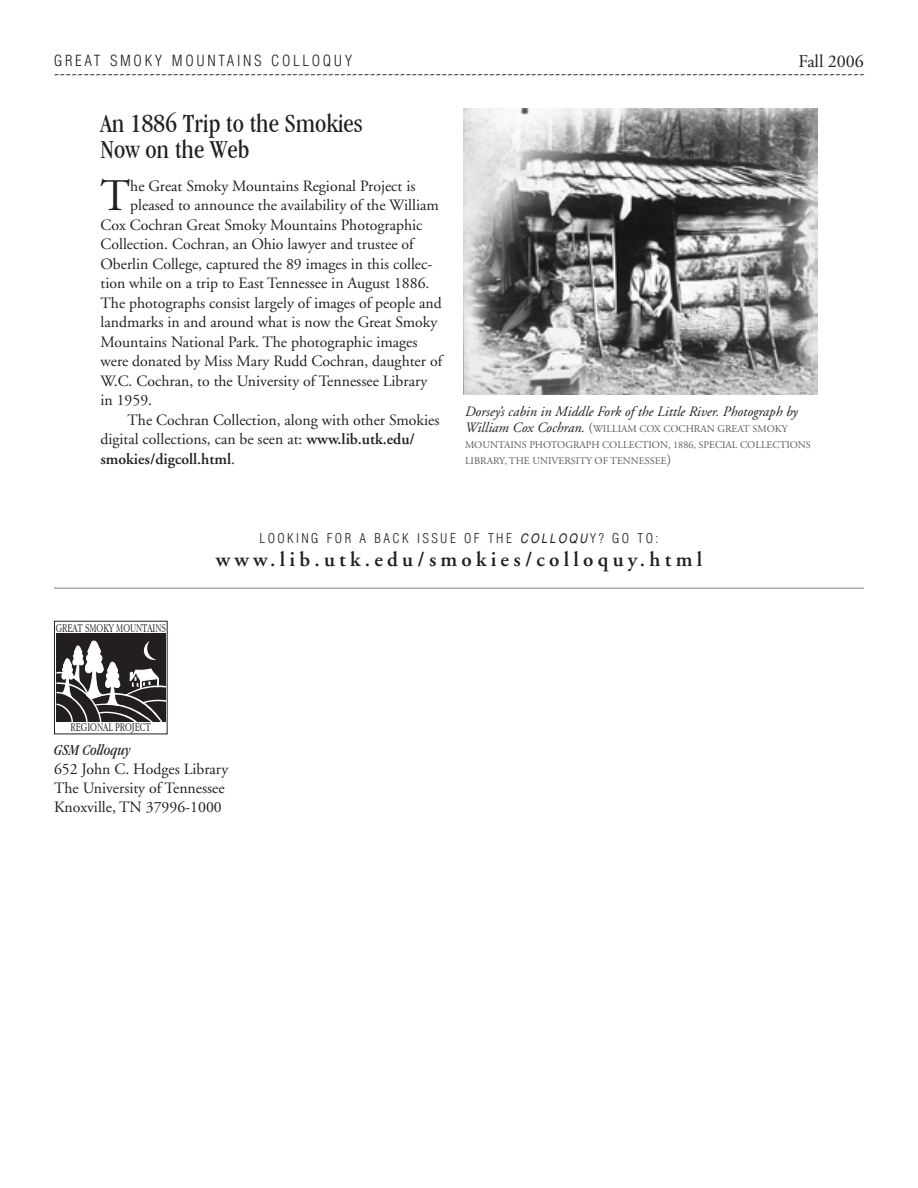
<style>
.page{position:relative;width:918px;height:1188px;background:#fff}
.page>*{position:absolute;margin:0;border:0;box-sizing:border-box;transform-origin:0 0}
.first_paragraph{font:45.15px "Adobe Garamond";color:#231f20}
.t1{font:condensed 27px/25.5px "Garamond IT Cby BT";color:#231f20}
.t2{font:600 21px "Adobe Garamond";letter-spacing:.205em;color:#231f20}
.t3{font:18px "Adobe Garamond";color:#231f20}
.first_paragraph-2{font:15.75px "Adobe Garamond";color:#231f20}
.text{font:15.75px/19.5px "Adobe Garamond";color:#231f20}
.t4{font:italic condensed 15.75px "Garamond IT Cby BT";color:#231f20}
.t5{font:300 condensed 15px "Helvetica";letter-spacing:.18em;color:#231f20}
.t6{font:italic 14.25px/15.8px "Adobe Garamond";color:#231f20}
.t7{font:300 condensed 13.2px "Helvetica";letter-spacing:.18em;color:#231f20}
.t8{font:300 condensed 12.3px "Garamond";color:#231f20;scale:.91 1}
.t9{font:300 condensed 12.3px "Garamond";color:#231f20;scale:.92 1}
.t10{font:10.2px "Adobe Garamond";color:#57585a}
.s1{font-weight:600}
.s2{font-style:normal;color:#57585a}
.s3{font-style:normal;font-size:10.2px;color:#57585a}
.s4{font-size:14.25px}
.s5{font-weight:400;font-style:italic}
</style>
<div class="page">
<div style="left:56px;top:633px;width:110px;height:89px;background:#231f20"></div>
<svg style="left:56px;top:641px;width:109px;height:81px"></svg>
<div style="left:54px;top:621px;width:113px;height:113px;border:1px solid #231f20"></div>
<hr style="left:54px;top:587px;width:810px;height:2px;background:#a8a9ad">
<img style="left:464px;top:108px;width:353px;height:287px">
<p class="t5" style="left:54px;top:51px;width:300px">GREAT SMOKY MOUNTAINS COLLOQUY</p>
<p class="t3" style="left:799px;top:52px;width:67px">Fall 2006</p>
<p class="text" style="left:54px;top:64px;width:812px">----------------------------------------------------------------------------------------------------------------------------------------</p>
<p class="t1" style="left:100px;top:110px;width:264px">An 1886 Trip to the Smokies<br>Now on the Web</p>
<p class="first_paragraph" style="left:100px;top:172px;width:31px">T</p>
<p class="first_paragraph-2" style="left:130px;top:177px;width:287px">he Great Smoky Mountains Regional Project is</p>
<p class="first_paragraph-2" style="left:130px;top:197px;width:310px">pleased to announce the availability of the William</p>
<p class="first_paragraph-2" style="left:100px;top:216px;width:324px">Cox Cochran Great Smoky Mountains Photographic</p>
<p class="first_paragraph-2" style="left:100px;top:236px;width:315px">Collection. Cochran, an Ohio lawyer and trustee of</p>
<p class="first_paragraph-2" style="left:100px;top:255px;width:333px">Oberlin College, captured the 89 images in this collec-</p>
<p class="first_paragraph-2" style="left:100px;top:275px;width:331px">tion while on a trip to East Tennessee in August 1886.</p>
<p class="first_paragraph-2" style="left:100px;top:294px;width:343px">The photographs consist largely of images of people and</p>
<p class="first_paragraph-2" style="left:100px;top:314px;width:339px">landmarks in and around what is now the Great Smoky</p>
<p class="first_paragraph-2" style="left:100px;top:333px;width:319px">Mountains National Park. The photographic images</p>
<p class="first_paragraph-2" style="left:100px;top:353px;width:343px">were donated by Miss Mary Rudd Cochran, daughter of</p>
<p class="first_paragraph-2" style="left:100px;top:372px;width:329px">W.C. Cochran, to the University of Tennessee Library</p>
<p class="first_paragraph-2" style="left:100px;top:392px;width:53px">in 1959.</p>
<p class="text" style="left:100px;top:410px;width:340px;text-indent:27px">The Cochran Collection, along with other Smokies digital collections, can be seen at: <span class="s1">www.lib.utk.edu/ smokies/digcoll.html</span>.</p>
<p class="t6" style="left:465px;top:405px;width:334px">Dorsey’s cabin in Middle Fork of the Little River. Photograph by<br>William Cox Cochran. <span class="s2">(</span><span class="s3">William Cox Cochran</span></p>
<p class="t10" style="left:717px;top:424px;width:8px">Great</p>
<p class="t10" style="left:752px;top:424px;width:37px">Smoky</p>
<p class="t10" style="left:465px;top:439px;width:26px">Mounta</p>
<p class="t10" style="left:510px;top:439px;width:115px">ins Photograph Collect</p>
<p class="t10" style="left:648px;top:439px;width:114px">ion, 1886, Special Collect</p>
<p class="t10" style="left:786px;top:439px;width:26px">ions</p>
<p class="t10" style="left:465px;top:455px;width:17px">Librar</p>
<p class="t10" style="left:499px;top:455px;width:60px">y, The Un iver</p>
<p class="t10" style="left:571px;top:455px;width:54px">sity of Tenne</p>
<p class="t10" style="left:645px;top:455px;width:28px">ssee<span class="s4">)</span></p>
<p class="t8" style="left:56px;top:621px;width:123px">GREAT SMOKY MOUNTAINS</p>
<p class="t9" style="left:71px;top:720px;width:89px">REGIONAL PROJECT</p>
<p class="t7" style="left:260px;top:530px;width:400px">LOOKING FOR A BACK ISSUE OF THE <span class="s5">COLLOQU</span>Y? GO TO:</p>
<p class="t2" style="left:216px;top:548px;width:488px">www.lib.utk.edu/smokies/colloquy.html</p>
<p class="t4" style="left:54px;top:741px;width:78px">GSM Colloquy</p>
<p class="text" style="left:54px;top:760px;width:176px">652 John C. Hodges Library</p>
<p class="text" style="left:54px;top:778px;width:172px">The University of Tennessee</p>
<p class="text" style="left:54px;top:797px;width:169px">Knoxville, TN 37996-1000</p>
</div>
